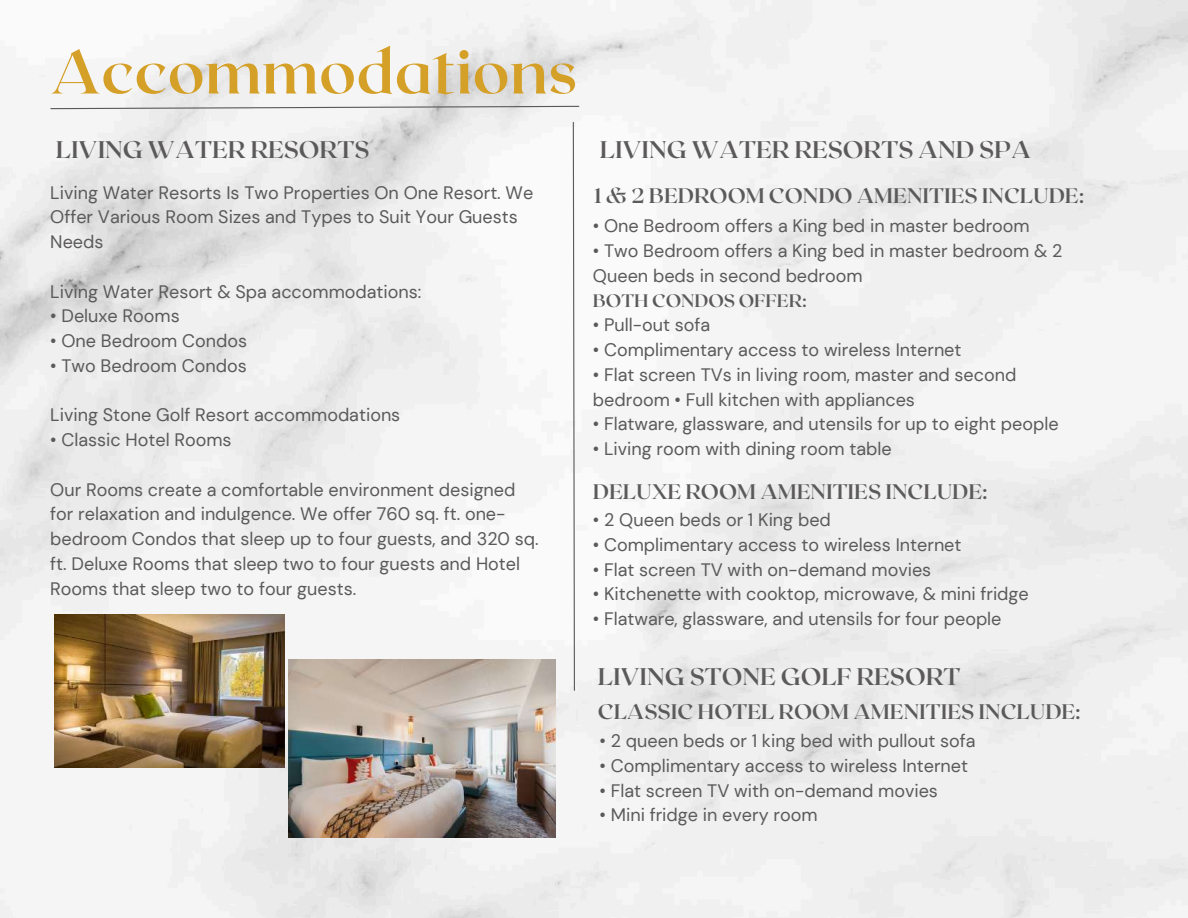
<style>
.page{position:relative;width:1188px;height:918px;background:#fff}
.page>*{position:absolute;margin:0;border:0;box-sizing:border-box;transform-origin:0 0}
.t1{font:700 61.05px "Roxborough CF";color:#d5a028}
.t2{font:700 24px "Roxborough CF";color:#5b5959}
.t3{font:700 21px "Roxborough CF";color:#5b5959}
.t4{font:18px/24.8px "DM Sans";color:#5b5959}
.t5{font:700 18px "Roxborough CF";color:#5b5959}
</style>
<div class="page">
<img style="left:0;top:0;width:1188px;height:918px">
<svg style="left:572px;top:121px;width:4px;height:570px"></svg>
<svg style="left:50px;top:105px;width:530px;height:5px"></svg>
<img style="left:55px;top:614px;width:229px;height:153px">
<img style="left:289px;top:660px;width:266px;height:178px">
<h1 class="t1" style="left:50px;top:32px;width:528px">Accommodations</h1>
<h2 class="t2" style="left:56px;top:134px;width:315px">LIVING WATER RESORTS</h2>
<p class="t4" style="left:50px;top:180px;width:485px">Living Water Resorts Is Two Properties On One Resort. We<br>Offer Various Room Sizes and Types to Suit Your Guests<br>Needs</p>
<p class="t4" style="left:50px;top:279px;width:373px">Living Water Resort &amp; Spa accommodations:</p>
<p class="t4" style="left:50px;top:304px;width:131px">• Deluxe Rooms</p>
<p class="t4" style="left:50px;top:329px;width:198px">• One Bedroom Condos</p>
<p class="t4" style="left:50px;top:353px;width:198px">• Two Bedroom Condos</p>
<p class="t4" style="left:50px;top:403px;width:352px">Living Stone Golf Resort accommodations</p>
<p class="t4" style="left:50px;top:428px;width:183px">• Classic Hotel Rooms</p>
<p class="t4" style="left:50px;top:477px;width:490px">Our Rooms create a comfortable environment designed for relaxation and indulgence. We offer 760 sq. ft. one&shy;bedroom Condos that sleep up to four guests, and 320 sq. ft. Deluxe Rooms that sleep two to four guests and Hotel Rooms that sleep two to four guests.</p>
<h2 class="t2" style="left:600px;top:134px;width:433px">LIVING WATER RESORTS AND SPA</h2>
<p class="t3" style="left:595px;top:182px;width:491px">1 &amp; 2 BEDROOM CONDO AMENITIES INCLUDE:</p>
<p class="t4" style="left:593px;top:214px;width:438px">• One Bedroom offers a King bed in master bedroom</p>
<p class="t4" style="left:593px;top:239px;width:471px">• Two Bedroom offers a King bed in master bedroom &amp; 2<br>Queen beds in second bedroom</p>
<p class="t5" style="left:593px;top:289px;width:215px">BOTH CONDOS OFFER:</p>
<p class="t4" style="left:593px;top:313px;width:119px">• Pull-out sofa</p>
<p class="t4" style="left:593px;top:338px;width:370px">• Complimentary access to wireless Internet</p>
<p class="t4" style="left:593px;top:362px;width:425px">• Flat screen TVs in living room, master and second bedroom • Full kitchen with appliances</p>
<p class="t4" style="left:593px;top:412px;width:467px">• Flatware, glassware, and utensils for up to eight people</p>
<p class="t4" style="left:593px;top:437px;width:300px">• Living room with dining room table</p>
<p class="t3" style="left:593px;top:478px;width:396px">DELUXE ROOM AMENITIES INCLUDE:</p>
<p class="t4" style="left:593px;top:508px;width:239px">• 2 Queen beds or 1 King bed</p>
<p class="t4" style="left:593px;top:532px;width:370px">• Complimentary access to wireless Internet</p>
<p class="t4" style="left:593px;top:557px;width:340px">• Flat screen TV with on-demand movies</p>
<p class="t4" style="left:593px;top:582px;width:437px">• Kitchenette with cooktop, microwave, &amp; mini fridge</p>
<p class="t4" style="left:593px;top:607px;width:410px">• Flatware, glassware, and utensils for four people</p>
<h2 class="t2" style="left:598px;top:661px;width:364px">LIVING STONE GOLF RESORT</h2>
<p class="t3" style="left:598px;top:698px;width:485px">CLASSIC HOTEL ROOM AMENITIES INCLUDE:</p>
<p class="t4" style="left:600px;top:728px;width:378px">• 2 queen beds or 1 king bed with pullout sofa</p>
<p class="t4" style="left:600px;top:753px;width:370px">• Complimentary access to wireless Internet</p>
<p class="t4" style="left:600px;top:778px;width:340px">• Flat screen TV with on-demand movies</p>
<p class="t4" style="left:600px;top:803px;width:219px">• Mini fridge in every room</p>
</div>
